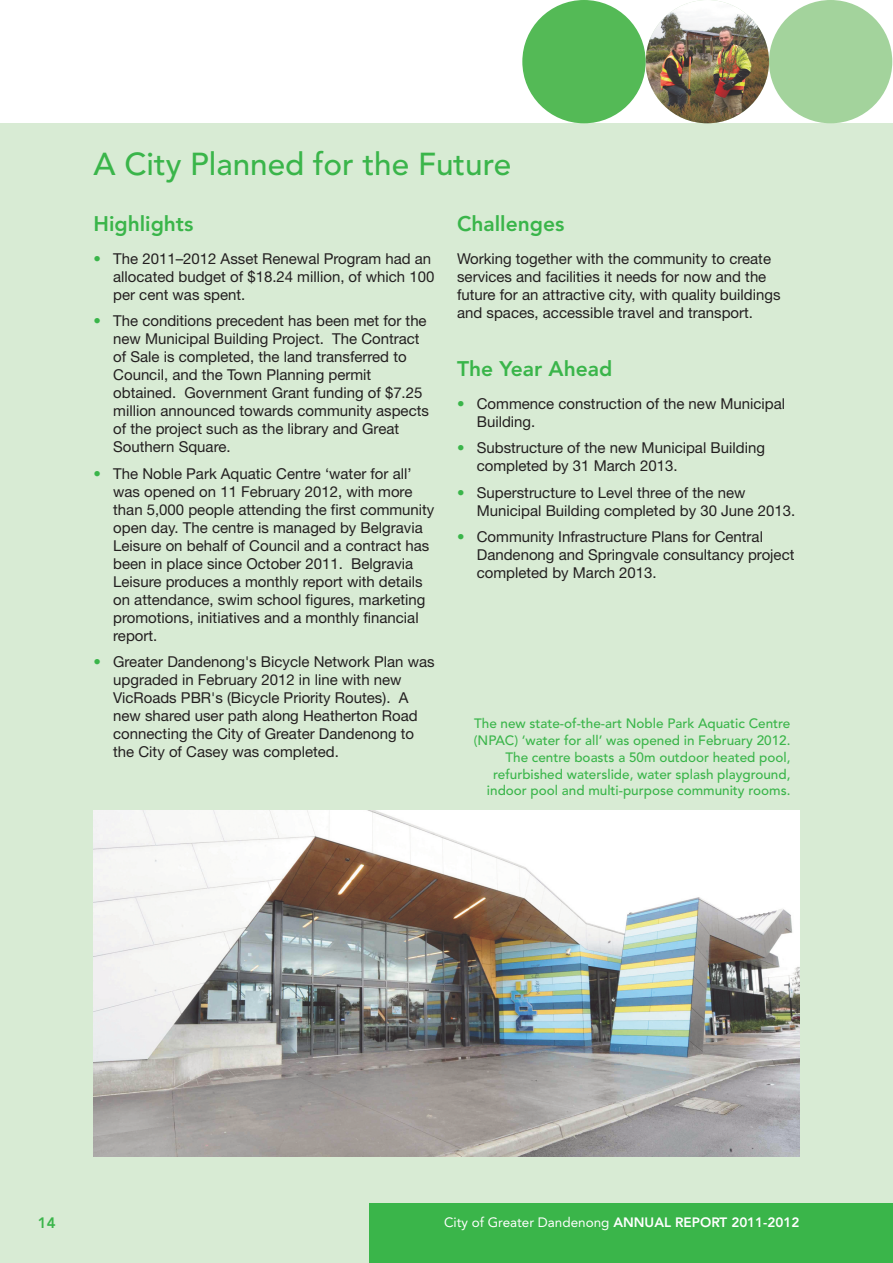
<style>
.page{position:relative;width:893px;height:1263px;background:#fff}
.page>*{position:absolute;margin:0;border:0;box-sizing:border-box;transform-origin:0 0}
.t1{font:500 31.5px "Avenir";color:#3ab54a}
.t2{font:800 21px "Avenir";color:#3ab54a}
.t3{font:15px/18px "Helvetica Neue";color:#231f20}
.t4{font:800 15px "Avenir";color:#3ab54a}
.t5{font:500 13.5px/16.8px "Avenir";color:#3ab54a;text-align:right}
.t6{font:13.5px "Avenir";color:#fff}
.s1{color:#3ab54a}
.s2{font-weight:800}
</style>
<div class="page">
<div style="left:0;top:123px;width:893px;height:1140px;background:#d8ebd4"></div>
<div style="left:769px;top:0;width:123px;height:123px;background:#a3d39c;border-radius:50%"></div>
<img style="left:646px;top:0;width:123px;height:123px;border-radius:50%">
<div style="left:522px;top:0;width:124px;height:123px;background:#54ba56;border-radius:50%"></div>
<div style="left:370px;top:1203px;width:523px;height:60px;background:#3ab54a"></div>
<img style="left:94px;top:810px;width:705px;height:346px">
<h1 class="t1" style="left:94px;top:151px;width:419px">A City Planned for the Future</h1>
<h2 class="t2" style="left:94px;top:215px;width:101px">Highlights</h2>
<p class="t3" style="left:113px;top:251px;width:323px;text-indent:-20px"><span class="s1">•</span> The 2011–2012 Asset Renewal Program had an allocated budget of $18.24 million, of which 100 per cent was spent.</p>
<p class="t3" style="left:113px;top:313px;width:317px;text-indent:-20px"><span class="s1">•</span> The conditions precedent has been met for the new Municipal Building Project. The Contract of Sale is completed, the land transferred to Council, and the Town Planning permit obtained. Government Grant funding of $7.25 million announced towards community aspects of the project such as the library and Great Southern Square.</p>
<p class="t3" style="left:113px;top:466px;width:323px;text-indent:-20px"><span class="s1">•</span> The Noble Park Aquatic Centre ‘water for all’ was opened on 11 February 2012, with more than 5,000 people attending the first community open day. The centre is managed by Belgravia Leisure on behalf of Council and a contract has been in place since October 2011. Belgravia Leisure produces a monthly report with details on attendance, swim school figures, marketing promotions, initiatives and a monthly financial report.</p>
<p class="t3" style="left:113px;top:654px;width:323px;text-indent:-20px"><span class="s1">•</span> Greater Dandenong's Bicycle Network Plan was upgraded in February 2012 in line with new VicRoads PBR's (Bicycle Priority Routes). A new shared user path along Heatherton Road connecting the City of Greater Dandenong to the City of Casey was completed.</p>
<h2 class="t2" style="left:457px;top:215px;width:109px">Challenges</h2>
<p class="t3" style="left:457px;top:251px;width:325px">Working together with the community to create services and facilities it needs for now and the future for an attractive city, with quality buildings and spaces, accessible travel and transport.</p>
<h2 class="t2" style="left:457px;top:360px;width:157px">The Year Ahead</h2>
<p class="t3" style="left:477px;top:396px;width:310px;text-indent:-20px"><span class="s1">•</span> Commence construction of the new Municipal<br>Building.</p>
<p class="t3" style="left:477px;top:440px;width:290px;text-indent:-20px"><span class="s1">•</span> Substructure of the new Municipal Building completed by 31 March 2013.</p>
<p class="t3" style="left:477px;top:485px;width:320px;text-indent:-20px"><span class="s1">•</span> Superstructure to Level three of the new<br>Municipal Building completed by 30 June 2013.</p>
<p class="t3" style="left:477px;top:529px;width:319px;text-indent:-20px"><span class="s1">•</span> Community Infrastructure Plans for Central<br>Dandenong and Springvale consultancy project completed by March 2013.</p>
<p class="t5" style="left:474px;top:716px;width:318px">The new state-of-the-art Noble Park Aquatic Centre (NPAC) ‘water for all’ was opened in February 2012.<br>The centre boasts a 50m outdoor heated pool, refurbished waterslide, water splash playground, indoor pool and multi-purpose community rooms.</p>
<p class="t4" style="left:38px;top:1217px;width:19px">14</p>
<p class="t6" style="left:444px;top:1217px;width:357px">City of Greater Dandenong <span class="s2">ANNUAL REPORT 2011-2012</span></p>
</div>
